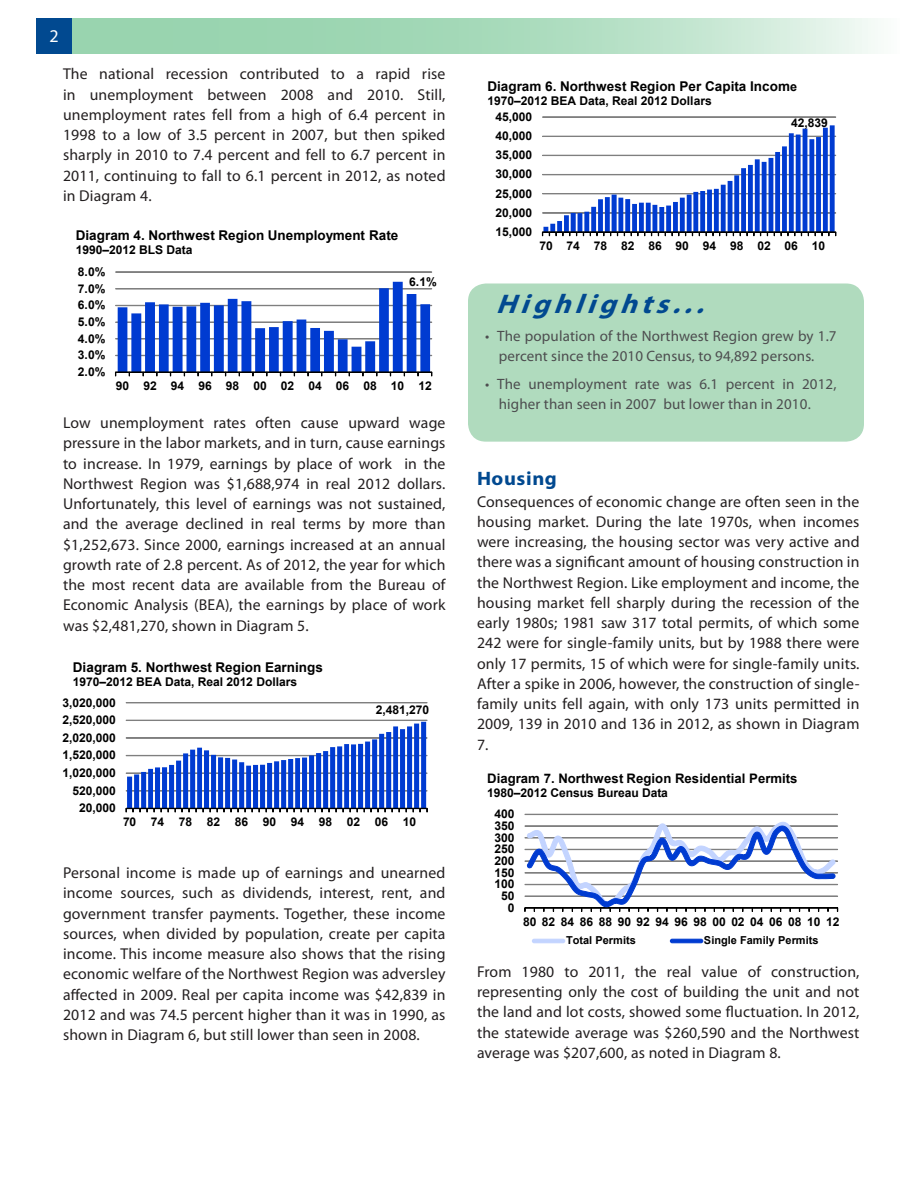
<style>
.page{position:relative;width:918px;height:1188px;background:#fff}
.page>*{position:absolute;margin:0;border:0;box-sizing:border-box;transform-origin:0 0}
.RegSum_Body_Text{font:italic 700 27px "Myriad Pro";color:#014990;scale:1.06 1}
.RegSum_Header_1{font:700 19.5px "Myriad Pro";letter-spacing:.03em;color:#014990;scale:1.05 1}
.Page_number{font:18px "Myriad Pro";color:#fff}
.RegSum_Body_Text-2{font:15.75px/20.2px "Myriad Pro";letter-spacing:.01em;color:#231f20;text-align:justify}
.RegSum_Body_Text-3{font:15px/20.2px "Myriad Pro";letter-spacing:.01em;color:#4d4d4f;text-align:center}
.t1{font:700 13.5px "Arial";color:#000}
.t2{font:700 13.05px "Arial";letter-spacing:.005em;color:#000}
.t3{font:700 12px "Arial";letter-spacing:-.005em;color:#000}
.t4{font:700 10.95px "Arial";color:#000}
.s1{font-size:12.6px}
</style>
<div class="page">
<div style="left:36px;top:18px;width:36px;height:36px;background:#014990"></div>
<svg style="left:72px;top:18px;width:803px;height:36px"></svg>
<div style="left:468px;top:284px;width:396px;height:158px;background:#b0dbbe;border-radius:18px"></div>
<hr style="left:116px;top:272px;width:316px;height:1px;background:#7f7f7f">
<svg style="left:115px;top:282px;width:317px;height:94px"></svg>
<hr style="left:126px;top:720px;width:301px;height:1px;background:#7f7f7f">
<hr style="left:126px;top:702px;width:301px;height:1px;background:#7f7f7f">
<svg style="left:126px;top:722px;width:302px;height:90px"></svg>
<hr style="left:525px;top:814px;width:313px;height:1px;background:#7f7f7f">
<svg style="left:525px;top:822px;width:313px;height:90px"></svg>
<div style="left:532px;top:939px;width:33px;height:4px;border:1px solid #c3d4ff;border-radius:2px"></div>
<div style="left:670px;top:939px;width:33px;height:4px;border:1px solid #003bd1;border-radius:2px"></div>
<hr style="left:542px;top:117px;width:294px;height:1px;background:#7f7f7f">
<svg style="left:542px;top:125px;width:294px;height:111px"></svg>
<p class="Page_number" style="left:49px;top:25px;width:11px">2</p>
<p class="RegSum_Body_Text-2" style="left:63px;top:64px;width:384px">The national recession contributed to a rapid rise in unemployment between 2008 and 2010. Still, unemployment rates fell from a high of 6.4 percent in 1998 to a low of 3.5 percent in 2007, but then spiked sharply in 2010 to 7.4 percent and fell to 6.7 percent in 2011, continuing to fall to 6.1 percent in 2012, as noted in Diagram 4.</p>
<p class="t1" style="left:76px;top:226px;width:324px">Diagram 4. Northwest Region Unemployment Rate</p>
<p class="t3" style="left:76px;top:242px;width:118px">1990–2012 BLS Data</p>
<p class="t3" style="left:78px;top:264px;width:29px">8.0%</p>
<p class="t3" style="left:78px;top:280px;width:29px">7.0%</p>
<p class="t3" style="left:78px;top:297px;width:29px">6.0%</p>
<p class="t3" style="left:78px;top:314px;width:29px">5.0%</p>
<p class="t3" style="left:78px;top:331px;width:29px">4.0%</p>
<p class="t3" style="left:78px;top:347px;width:29px">3.0%</p>
<p class="t3" style="left:78px;top:364px;width:29px">2.0%</p>
<p class="t3" style="left:409px;top:274px;width:29px">6.1%</p>
<p class="t3" style="left:116px;top:378px;width:317px">90 92 94 96 98 00 02 04 06 08 10 12</p>
<p class="RegSum_Body_Text-2" style="left:63px;top:412px;width:384px">Low unemployment rates often cause upward wage pressure in the labor markets, and in turn, cause earnings to increase. In 1979, earnings by place of work in the Northwest Region was $1,688,974 in real 2012 dollars.<br>Unfortunately, this level of earnings was not sustained, and the average declined in real terms by more than $1,252,673. Since 2000, earnings increased at an annual growth rate of 2.8 percent. As of 2012, the year for which the most recent data are available from the Bureau of Economic Analysis (BEA), the earnings by place of work was $2,481,270, shown in Diagram 5.</p>
<p class="t1" style="left:73px;top:658px;width:252px">Diagram 5. Northwest Region Earnings</p>
<p class="t3" style="left:73px;top:674px;width:226px">1970–2012 BEA Data, Real 2012 Dollars</p>
<p class="t3" style="left:62px;top:694px;width:55px">3,020,000</p>
<p class="t3" style="left:62px;top:712px;width:55px">2,520,000</p>
<p class="t3" style="left:62px;top:730px;width:55px">2,020,000</p>
<p class="t3" style="left:62px;top:747px;width:55px">1,520,000</p>
<p class="t3" style="left:62px;top:765px;width:55px">1,020,000</p>
<p class="t3" style="left:72px;top:782px;width:45px">520,000</p>
<p class="t3" style="left:79px;top:800px;width:38px">20,000</p>
<p class="t3" style="left:376px;top:702px;width:55px">2,481,270</p>
<p class="t3" style="left:123px;top:814px;width:295px">70 74 78 82 86 90 94 98 02 06 10</p>
<p class="RegSum_Body_Text-2" style="left:63px;top:862px;width:384px">Personal income is made up of earnings and unearned income sources, such as dividends, interest, rent, and government transfer payments. Together, these income sources, when divided by population, create per capita income. This income measure also shows that the rising economic welfare of the Northwest Region was adversley affected in 2009. Real per capita income was $42,839 in 2012 and was 74.5 percent higher than it was in 1990, as shown in Diagram 6, but still lower than seen in 2008.</p>
<p class="t1" style="left:487px;top:77px;width:311px">Diagram 6. Northwest Region Per Capita Incom<span class="s1">e</span></p>
<p class="t3" style="left:487px;top:93px;width:226px">1970–2012 BEA Data, Real 2012 Dollars</p>
<p class="t3" style="left:496px;top:109px;width:38px">45,000</p>
<p class="t3" style="left:496px;top:128px;width:38px">40,000</p>
<p class="t3" style="left:496px;top:147px;width:38px">35,000</p>
<p class="t3" style="left:496px;top:166px;width:38px">30,000</p>
<p class="t3" style="left:496px;top:185px;width:38px">25,000</p>
<p class="t3" style="left:496px;top:205px;width:38px">20,000</p>
<p class="t3" style="left:496px;top:224px;width:38px">15,000</p>
<p class="t3" style="left:791px;top:115px;width:38px">42,839</p>
<p class="t3" style="left:539px;top:238px;width:287px">70 74 78 82 86 90 94 98 02 06 10</p>
<p class="RegSum_Body_Text" style="left:496px;top:286px;width:211px">Highlights...</p>
<p class="RegSum_Body_Text-3" style="left:485px;top:325px;width:353px">• The population of the Northwest Region grew by 1.7 percent since the 2010 Census, to 94,892 persons.</p>
<p class="RegSum_Body_Text-3" style="left:499px;top:373px;width:339px;text-align:left;text-indent:-14px">• The unemployment rate was 6.1 percent in 2012, higher than seen in 2007 but lower than in 2010.</p>
<p class="RegSum_Header_1" style="left:477px;top:465px;width:78px">Housing</p>
<p class="RegSum_Body_Text-2" style="left:477px;top:491px;width:384px">Consequences of economic change are often seen in the housing market. During the late 1970s, when incomes were increasing, the housing sector was very active and there was a significant amount of housing construction in the Northwest Region. Like employment and income, the housing market fell sharply during the recession of the early 1980s; 1981 saw 317 total permits, of which some 242 were for single-family units, but by 1988 there were only 17 permits, 15 of which were for single-family units.<br>After a spike in 2006, however, the construction of single&shy;family units fell again, with only 173 units permitted in 2009, 139 in 2010 and 136 in 2012, as shown in Diagram 7.</p>
<p class="t2" style="left:487px;top:770px;width:312px">Diagram 7. Northwest Region Residential Permits</p>
<p class="t3" style="left:487px;top:785px;width:182px">1980–2012 Census Bureau Data</p>
<p class="t3" style="left:495px;top:806px;width:22px">400</p>
<p class="t3" style="left:495px;top:818px;width:22px">350</p>
<p class="t3" style="left:495px;top:829px;width:22px">300</p>
<p class="t3" style="left:495px;top:841px;width:22px">250</p>
<p class="t3" style="left:495px;top:853px;width:22px">200</p>
<p class="t3" style="left:495px;top:864px;width:22px">150</p>
<p class="t3" style="left:495px;top:876px;width:22px">100</p>
<p class="t3" style="left:501px;top:888px;width:15px">50</p>
<p class="t3" style="left:508px;top:899px;width:8px">0</p>
<p class="t3" style="left:523px;top:914px;width:318px">80 82 84 86 88 90 92 94 96 98 00 02 04 06 08 10 12</p>
<p class="t4" style="left:566px;top:933px;width:71px">Total Permits</p>
<p class="t4" style="left:704px;top:933px;width:116px">Single Family Permits</p>
<p class="RegSum_Body_Text-2" style="left:477px;top:961px;width:384px">From 1980 to 2011, the real value of construction, representing only the cost of building the unit and not the land and lot costs, showed some fluctuation. In 2012, the statewide average was $260,590 and the Northwest average was $207,600, as noted in Diagram 8.</p>
</div>
